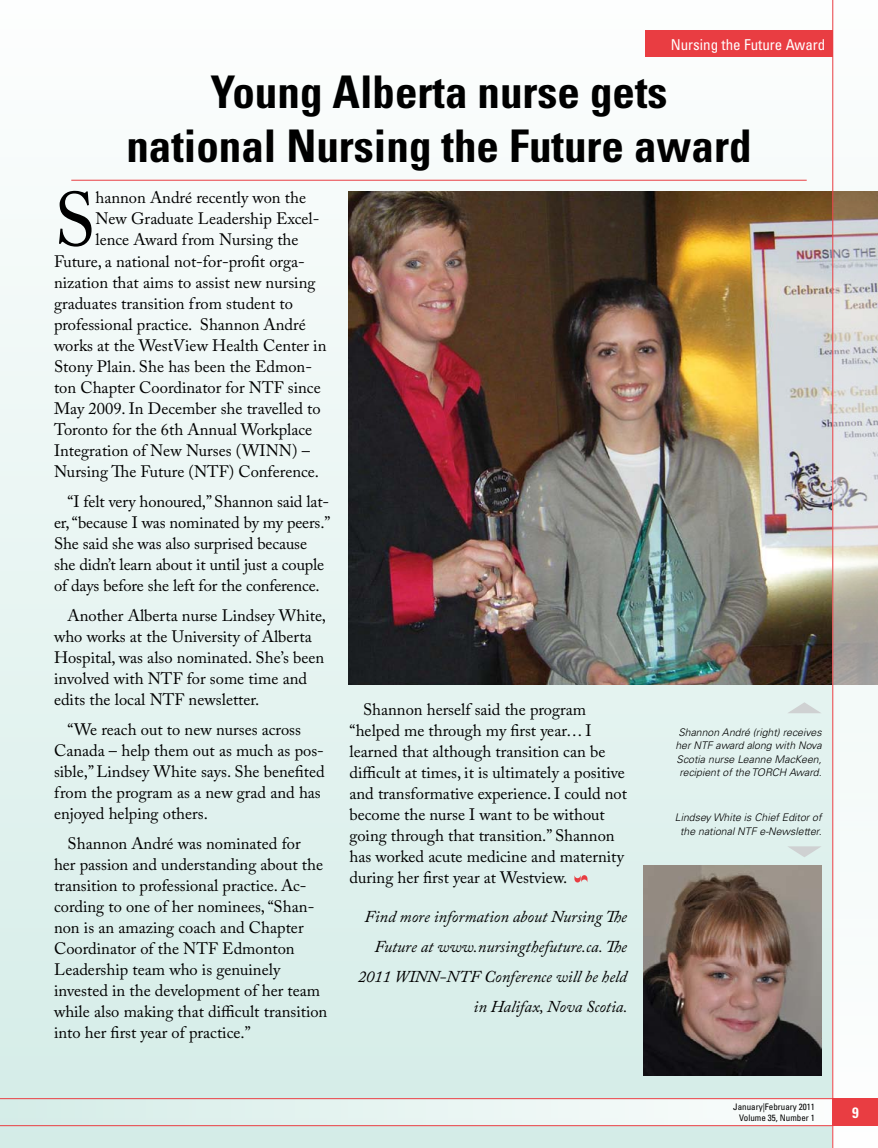
<style>
.page{position:relative;width:878px;height:1148px;background:#fff}
.page>*{position:absolute;margin:0;border:0;box-sizing:border-box;transform-origin:0 0}
.t1{font:75.6px "Adobe Caslon Pro";color:#000}
.t2{font:700 condensed 45px/54px "Univers";color:#000;text-align:center}
.t3{font:16.5px/21px "Adobe Caslon Pro";color:#000}
.t4{font:italic 16.5px/30px "Adobe Caslon Pro";color:#000;text-align:right}
.t5{font:condensed 15px "Univers";color:#fff}
.t6{font:700 condensed 15px "Univers";color:#fff}
.t7{font:italic 300 10.5px/13.5px "Univers";color:#000;text-align:center}
.t8{font:condensed 9px/10.8px "Univers";color:#000;text-align:right}
</style>
<div class="page">
<div style="left:0;top:0;width:878px;height:1148px;background:linear-gradient(to bottom,#fdfefe,#d4ece7)"></div>
<svg style="left:574px;top:875px;width:13px;height:7px"></svg>
<img style="left:348px;top:191px;width:484px;height:493px">
<hr style="left:71px;top:180px;width:735px;height:1px;background:#e93d42">
<img style="left:644px;top:865px;width:177px;height:211px">
<svg style="left:787px;top:702px;width:34px;height:11px"></svg>
<svg style="left:787px;top:846px;width:34px;height:11px"></svg>
<div style="left:0;top:1098px;width:878px;height:27px;background:linear-gradient(to right,#d5ece8,#fdfefe)"></div>
<hr style="left:0;top:1098px;width:878px;height:1px;background:#e93d42">
<hr style="left:0;top:1125px;width:878px;height:1px;background:#e93d42">
<svg style="left:833px;top:0;width:45px;height:1148px;fill:#f4faf9"></svg>
<div style="left:645px;top:30px;width:187px;height:27px;background:#e93d42"></div>
<div style="left:832px;top:1098px;width:46px;height:27px;background:#e93d42"></div>
<hr style="left:832px;top:0;width:1px;height:1148px;background:#e93d42">
<p class="t5" style="left:670px;top:35px;width:156px">Nursing the Future Award</p>
<h2 class="t2" style="left:126px;top:65px;width:626px">Young Alberta nurse gets<br>national Nursing the Future award</h2>
<h1 class="t1" style="left:54px;top:175px;width:43px">S</h1>
<p class="t3" style="left:95px;top:187px;width:212px">hannon André recently won the</p>
<p class="t3" style="left:95px;top:208px;width:225px">New Graduate Leadership Excel-</p>
<p class="t3" style="left:95px;top:229px;width:204px">lence Award from Nursing the</p>
<p class="t3" style="left:54px;top:250px;width:252px">Future, a national not-for-profit orga-</p>
<p class="t3" style="left:54px;top:271px;width:263px">nization that aims to assist new nursing</p>
<p class="t3" style="left:54px;top:292px;width:240px">graduates transition from student to</p>
<p class="t3" style="left:54px;top:313px;width:253px">professional practice. Shannon André</p>
<p class="t3" style="left:54px;top:334px;width:274px">works at the WestView Health Center in</p>
<p class="t3" style="left:54px;top:355px;width:259px">Stony Plain. She has been the Edmon-</p>
<p class="t3" style="left:54px;top:376px;width:268px">ton Chapter Coordinator for NTF since</p>
<p class="t3" style="left:54px;top:397px;width:268px">May 2009. In December she travelled to</p>
<p class="t3" style="left:54px;top:418px;width:260px">Toronto for the 6th Annual Workplace</p>
<p class="t3" style="left:54px;top:439px;width:257px">Integration of New Nurses (WINN) –</p>
<p class="t3" style="left:54px;top:460px;width:266px">Nursing The Future (NTF) Conference.</p>
<p class="t3" style="left:54px;top:490px;width:278px;text-indent:13px">“I felt very honoured,” Shannon said lat&shy;er, “because I was nominated by my peers.” She said she was also surprised because she didn’t learn about it until just a couple of days before she left for the conference.</p>
<p class="t3" style="left:54px;top:604px;width:273px;text-indent:13px">Another Alberta nurse Lindsey White, who works at the University of Alberta Hospital, was also nominated. She’s been involved with NTF for some time and edits the local NTF newsletter.</p>
<p class="t3" style="left:54px;top:718px;width:272px;text-indent:13px">“We reach out to new nurses across Canada – help them out as much as pos&shy;sible,” Lindsey White says. She benefited from the program as a new grad and has enjoyed helping others.</p>
<p class="t3" style="left:54px;top:832px;width:275px;text-indent:13px">Shannon André was nominated for<br>her passion and understanding about the transition to professional practice. Ac&shy;cording to one of her nominees, “Shan&shy;non is an amazing coach and Chapter Coordinator of the NTF Edmonton Leadership team who is genuinely invested in the development of her team while also making that difficult transition into her first year of practice.”</p>
<p class="t3" style="left:349px;top:698px;width:279px;text-indent:13px">Shannon herself said the program “helped me through my first year… I learned that although transition can be difficult at times, it is ultimately a positive and transformative experience. I could not become the nurse I want to be without going through that transition.” Shannon has worked acute medicine and maternity during her first year at Westview.</p>
<p class="t4" style="left:358px;top:900px;width:271px">Find more information about Nursing The Future at www.nursingthefuture.ca. The 2011 WINN-NTF Conference will be held in Halifax, Nova Scotia.</p>
<p class="t7" style="left:675px;top:725px;width:148px">Shannon André (right) receives her NTF award along with Nova<br>Scotia nurse Leanne MacKeen, recipient of the TORCH Award.</p>
<p class="t7" style="left:675px;top:810px;width:148px">Lindsey White is Chief Editor of the national NTF e-Newsletter.</p>
<p class="t8" style="left:733px;top:1101px;width:83px">January|February 2011<br>Volume 35, Number 1</p>
<p class="t6" style="left:852px;top:1103px;width:8px">9</p>
</div>
